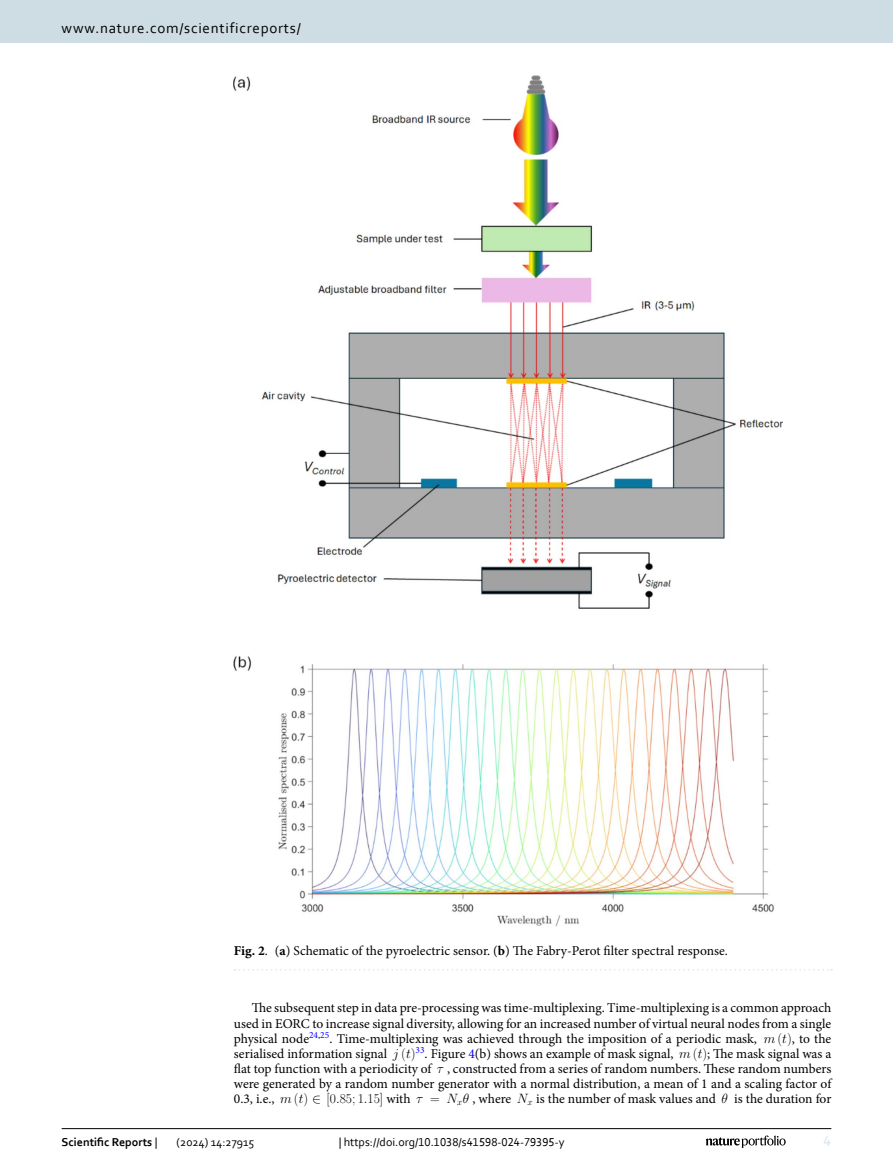
<style>
.page{position:relative;width:893px;height:1174px;background:#fff}
.page>*{position:absolute;margin:0;border:0;box-sizing:border-box;transform-origin:0 0}
.t1{font:15px "Corbel";letter-spacing:.05em;color:#000}
.t2{font:15px "Corbel";color:#d9e4eb}
.Body_Text_Indent{font:13.5px/15px "Minion Pro";color:#000;text-align:justify}
.Figure_Caption{font:13.5px "Minion Pro";color:#000}
.t3{font:12px "Corbel";color:#000}
.t4{font:700 12px "Corbel";color:#000}
.s1{font-weight:700}
.s2{font-family:"CMMI12"}
.s3{font-family:"CMR17"}
.s4{color:#00f}
.s5{font-family:"CMSY10"}
.s6{font-weight:400}
</style>
<div class="page">
<img style="left:234px;top:76px;width:548px;height:850px">
<svg style="left:235px;top:969px;width:597px;height:1px"></svg>
<hr style="left:62px;top:1128px;width:769px;height:1px;background:#000">
<svg style="left:706px;top:1135px;width:80px;height:12px"></svg>
<div style="left:0;top:0;width:893px;height:43px;background:#cedde4"></div>
<p class="t1" style="left:62px;top:18px;width:241px">www.nature.com/scientificreports/</p>
<p class="Figure_Caption" style="left:234px;top:941px;width:495px"><span class="s1">Fig. 2</span>. (<span class="s1">a</span>) Schematic of the pyroelectric sensor. (<span class="s1">b</span>) The Fabry-Perot filter spectral response.</p>
<p class="Body_Text_Indent" style="left:234px;top:1000px;width:599px;text-indent:18px">The subsequent step in data pre-processing was time-multiplexing. Time-multiplexing is a common approach used in EORC to increase signal diversity, allowing for an increased number of virtual neural nodes from a single physical node<sup>24</sup><sup>,</sup><sup>25</sup>. Time-multiplexing was achieved through the imposition of a periodic mask,</p>
<p class="Body_Text_Indent" style="left:764px;top:1030px;width:69px"><span class="s2">m</span> <span class="s3">(</span><span class="s2">t</span><span class="s3">)</span>, to the</p>
<p class="Body_Text_Indent" style="left:234px;top:1045px;width:599px">serialised information signal <span class="s2">j</span> <span class="s3">(</span><span class="s2">t</span><span class="s3">)</span><sup>33</sup>. Figure <span class="s4">4</span>(b) shows an example of mask signal, <span class="s2">m</span> <span class="s3">(</span><span class="s2">t</span><span class="s3">)</span>; The mask signal was a flat top function with a periodicity of <span class="s2">τ</span> , constructed from a series of random numbers. These random numbers were generated by a random number generator with a normal distribution, a mean of 1 and a scaling factor of 0.3, i.e., <span class="s2">m</span> <span class="s3">(</span><span class="s2">t</span><span class="s3">)</span> <span class="s5">∈</span> <span class="s3">[0</span><span class="s2">.</span><span class="s3">85; 1</span><span class="s2">.</span><span class="s3">15]</span> with <span class="s2">τ</span> <span class="s3">=</span> <span class="s2">N</span><sub>x</sub><span class="s2">θ</span> , where <span class="s2">N</span><sub>x</sub> is the number of mask values and <span class="s2">θ</span></p>
<p class="Body_Text_Indent" style="left:734px;top:1090px;width:99px">is the duration for</p>
<p class="t4" style="left:62px;top:1134px;width:97px">Scientific Reports <span class="s6">|</span></p>
<p class="t3" style="left:177px;top:1134px;width:79px">(2024) 14:27915</p>
<p class="t3" style="left:339px;top:1134px;width:227px">| https://doi.org/10.1038/s41598-024-79395-y</p>
<p class="t2" style="left:824px;top:1132px;width:9px">4</p>
</div>
